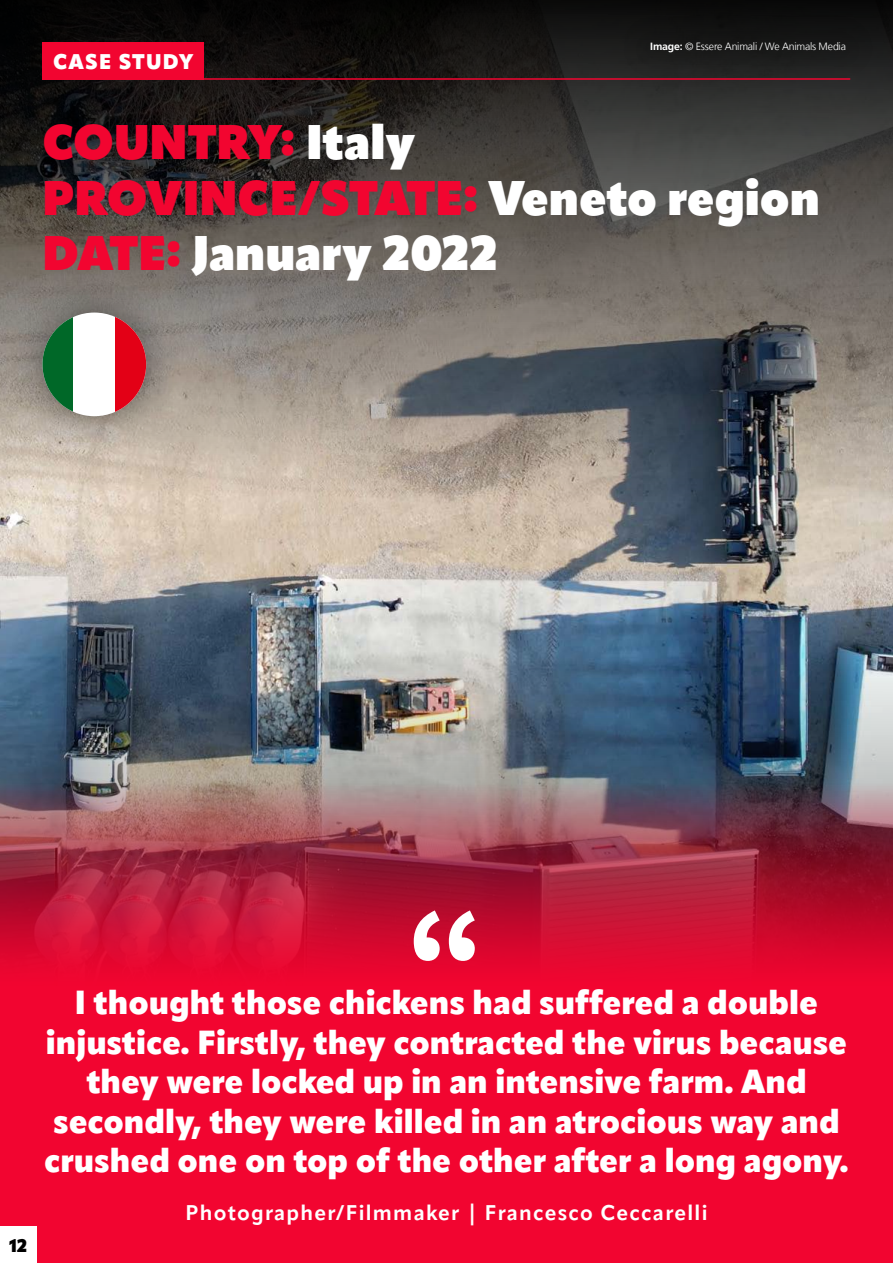
<style>
.page{position:relative;width:893px;height:1263px;background:#fff}
.page>*{position:absolute;margin:0;border:0;box-sizing:border-box;transform-origin:0 0}
.t1{font:900 135px "Source Sans Pro";color:#fff}
.t2{font:800 48px/55.5px "Apparat";color:#f20530}
.t3{font:900 33px/39.6px "Apparat";color:#fff;text-align:center}
.t4{font:700 21px "Apparat";letter-spacing:.06em;color:#fff}
.t5{font:900 21px "Apparat";letter-spacing:.055em;color:#fff}
.t6{font:900 18px "Apparat";color:#000}
.t7{font:300 10.5px "Frutiger LT Com";letter-spacing:-.02em;color:#fff}
.s1{font-weight:700}
.s2{color:#fff}
</style>
<div class="page">
<img style="left:0;top:536px;width:893px;height:77px">
<img style="left:0;top:613px;width:893px;height:170px">
<div style="left:0;top:989px;width:893px;height:274px;background:#f20530"></div>
<img style="left:0;top:783px;width:893px;height:206px">
<svg style="left:0;top:0;width:893px;height:536px;background:#625e59"></svg>
<div style="left:619px;top:11px;width:258px;height:73px;background:#000;opacity:.1"></div>
<div style="left:43px;top:43px;width:161px;height:37px;background:#f20530"></div>
<hr style="left:185px;top:78px;width:665px;height:2px;background:#f20530">
<div style="left:5px;top:275px;width:180px;height:180px;background:#000;opacity:.5"></div>
<div style="left:43px;top:313px;width:103px;height:103px;background:#fff;border-radius:50%"></div>
<svg style="left:116px;top:313px;width:30px;height:103px;background:#c42c38"></svg>
<svg style="left:43px;top:313px;width:30px;height:103px;background:#2d7143"></svg>
<div style="left:0;top:1227px;width:36px;height:36px;background:#fff"></div>
<p class="t5" style="left:53px;top:49px;width:142px">CASE STUDY</p>
<p class="t7" style="left:650px;top:41px;width:197px"><span class="s1">Image:</span> © Essere Animali / We Animals Media</p>
<h2 class="t2" style="left:43px;top:115px;width:779px">COUNTRY: <span class="s2">Italy<br></span>PROVINCE/STATE: <span class="s2">Veneto region<br></span>DATE: <span class="s2">January 2022</span></h2>
<p class="t6" style="left:9px;top:1234px;width:19px">12</p>
<h1 class="t1" style="left:406px;top:864px;width:80px">“</h1>
<p class="t3" style="left:44px;top:983px;width:806px">I thought those chickens had suffered a double injustice. Firstly, they contracted the virus because they were locked up in an intensive farm. And secondly, they were killed in an atrocious way and crushed one on top of the other after a long agony.</p>
<p class="t4" style="left:186px;top:1200px;width:523px">Photographer/Filmmaker | Francesco Ceccarelli</p>
</div>
